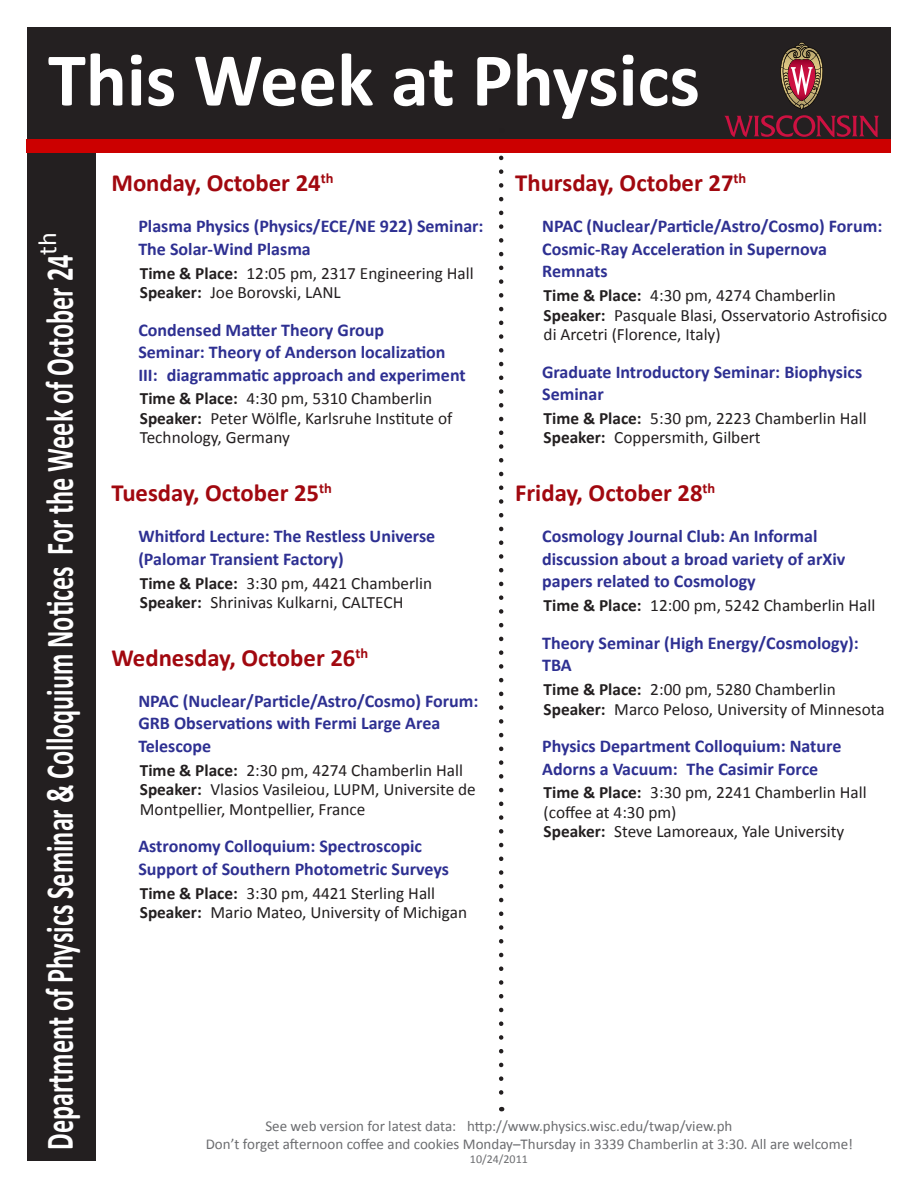
<style>
.page{position:relative;width:918px;height:1188px;background:#fff}
.page>*{position:absolute;margin:0;border:0;box-sizing:border-box;transform-origin:0 0}
.t1{font:700 76.5px "Calibri";color:#fff}
.colloquium{font:700 39.3px "Calibri";color:#fff;scale:.67 1}
.Days{font:700 24.75px "Calibri";color:#a1080f}
.Title-1{font:700 18px/22.5px "Calibri";color:#2e3092}
.text{font:17.25px/19.5px "Calibri";color:#231f20}
.date_location{font:15px "Calibri";color:#6c6d70}
.date_location-2{font:12px "Calibri";color:#6c6d70}
.s1{font-weight:700}
</style>
<div class="page">
<div style="left:27px;top:27px;width:864px;height:119px;background:#242021"></div>
<svg style="left:724px;top:42px;width:155px;height:98px"></svg>
<div style="left:27px;top:139px;width:69px;height:1022px;background:#231f20"></div>
<svg style="left:499px;top:155px;width:4px;height:956px"></svg>
<div style="left:27px;top:140px;width:864px;height:13px;background:#c00"></div>
<h1 class="t1" style="left:48px;top:31px;width:654px">This Week at Physics</h1>
<p class="colloquium" style="left:35px;top:1150px;width:1371px;rotate:-90deg">Department of Physics Seminar &amp; Colloquium Notices For the Week of October 24<sup>th</sup></p>
<p class="Days" style="left:111px;top:167px;width:224px">Monday, October 24<sup>th</sup></p>
<p class="Title-1" style="left:138px;top:215px;width:347px">Plasma Physics (Physics/ECE/NE 922) Seminar:<br>The Solar-Wind Plasma</p>
<p class="text" style="left:140px;top:263px;width:335px"><span class="s1">Time &amp; Place:</span> 12:05 pm, 2317 Engineering Hall</p>
<p class="text" style="left:140px;top:283px;width:203px"><span class="s1">Speaker:</span> Joe Borovski, LANL</p>
<p class="Title-1" style="left:138px;top:318px;width:329px">Condensed Matter Theory Group<br>Seminar: Theory of Anderson localization<br>III: diagrammatic approach and experiment</p>
<p class="text" style="left:140px;top:389px;width:294px"><span class="s1">Time &amp; Place:</span> 4:30 pm, 5310 Chamberlin</p>
<p class="text" style="left:140px;top:409px;width:314px"><span class="s1">Speaker:</span> Peter Wölfle, Karlsruhe Institute of<br>Technology, Germany</p>
<p class="Days" style="left:111px;top:477px;width:222px">Tuesday, October 25<sup>th</sup></p>
<p class="Title-1" style="left:138px;top:525px;width:298px">Whitford Lecture: The Restless Universe (Palomar Transient Factory)</p>
<p class="text" style="left:140px;top:573px;width:294px"><span class="s1">Time &amp; Place:</span> 3:30 pm, 4421 Chamberlin</p>
<p class="text" style="left:140px;top:593px;width:265px"><span class="s1">Speaker:</span> Shrinivas Kulkarni, CALTECH</p>
<p class="Days" style="left:111px;top:642px;width:258px">Wednesday, October 26<sup>th</sup></p>
<p class="Title-1" style="left:138px;top:690px;width:342px">NPAC (Nuclear/Particle/Astro/Cosmo) Forum:<br>GRB Observations with Fermi Large Area<br>Telescope</p>
<p class="text" style="left:140px;top:760px;width:325px"><span class="s1">Time &amp; Place:</span> 2:30 pm, 4274 Chamberlin Hall</p>
<p class="text" style="left:140px;top:780px;width:337px"><span class="s1">Speaker:</span> Vlasios Vasileiou, LUPM, Universite de<br>Montpellier, Montpellier, France</p>
<p class="Title-1" style="left:138px;top:835px;width:312px">Astronomy Colloquium: Spectroscopic<br>Support of Southern Photometric Surveys</p>
<p class="text" style="left:140px;top:883px;width:297px"><span class="s1">Time &amp; Place:</span> 3:30 pm, 4421 Sterling Hall</p>
<p class="text" style="left:140px;top:903px;width:329px"><span class="s1">Speaker:</span> Mario Mateo, University of Michigan</p>
<p class="Days" style="left:515px;top:167px;width:233px">Thursday, October 27<sup>th</sup></p>
<p class="Title-1" style="left:542px;top:215px;width:342px">NPAC (Nuclear/Particle/Astro/Cosmo) Forum:<br>Cosmic-Ray Acceleration in Supernova<br>Remnats</p>
<p class="text" style="left:544px;top:286px;width:294px"><span class="s1">Time &amp; Place:</span> 4:30 pm, 4274 Chamberlin</p>
<p class="text" style="left:544px;top:305px;width:345px"><span class="s1">Speaker:</span> Pasquale Blasi, Osservatorio Astrofisico di Arcetri (Florence, Italy)</p>
<p class="Title-1" style="left:542px;top:360px;width:322px">Graduate Introductory Seminar: Biophysics<br>Seminar</p>
<p class="text" style="left:544px;top:409px;width:325px"><span class="s1">Time &amp; Place:</span> 5:30 pm, 2223 Chamberlin Hall</p>
<p class="text" style="left:544px;top:428px;width:219px"><span class="s1">Speaker:</span> Coppersmith, Gilbert</p>
<p class="Days" style="left:515px;top:477px;width:202px">Friday, October 28<sup>th</sup></p>
<p class="Title-1" style="left:542px;top:525px;width:305px">Cosmology Journal Club: An Informal discussion about a broad variety of arXiv papers related to Cosmology</p>
<p class="text" style="left:544px;top:596px;width:333px"><span class="s1">Time &amp; Place:</span> 12:00 pm, 5242 Chamberlin Hall</p>
<p class="Title-1" style="left:542px;top:631px;width:318px">Theory Seminar (High Energy/Cosmology):<br>TBA</p>
<p class="text" style="left:544px;top:680px;width:294px"><span class="s1">Time &amp; Place:</span> 2:00 pm, 5280 Chamberlin</p>
<p class="text" style="left:544px;top:699px;width:343px"><span class="s1">Speaker:</span> Marco Peloso, University of Minnesota</p>
<p class="Title-1" style="left:542px;top:735px;width:301px">Physics Department Colloquium: Nature<br>Adorns a Vacuum: The Casimir Force</p>
<p class="text" style="left:544px;top:783px;width:325px"><span class="s1">Time &amp; Place:</span> 3:30 pm, 2241 Chamberlin Hall (coffee at 4:30 pm)</p>
<p class="text" style="left:544px;top:822px;width:302px"><span class="s1">Speaker:</span> Steve Lamoreaux, Yale University</p>
<p class="date_location" style="left:265px;top:1117px;width:468px">See web version for latest data: http://www.physics.wisc.edu/twap/view.ph</p>
<p class="date_location" style="left:206px;top:1135px;width:649px">Don’t forget afternoon coffee and cookies Monday–Thursday in 3339 Chamberlin at 3:30. All are welcome!</p>
<p class="date_location-2" style="left:470px;top:1152px;width:59px">10/24/2011</p>
</div>
